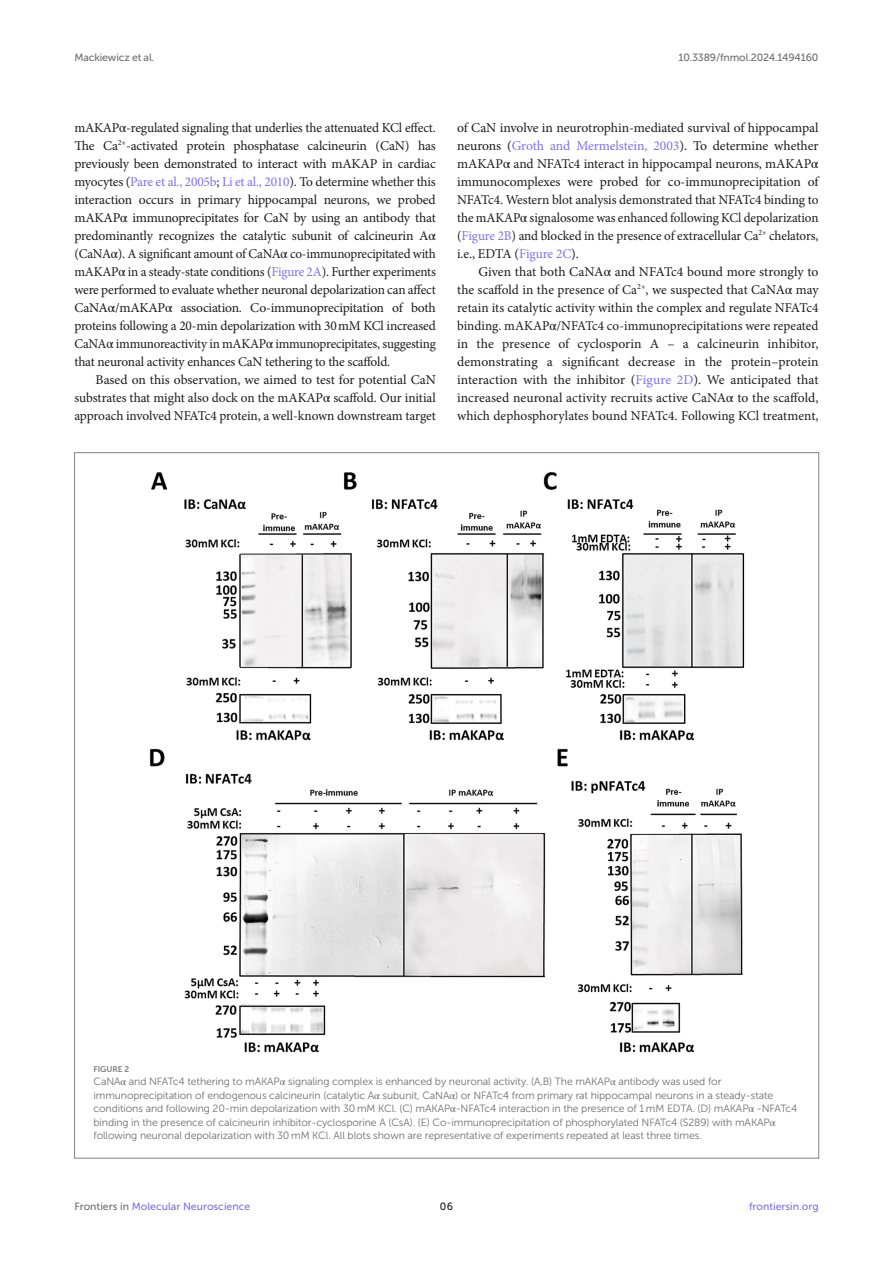
<style>
.page{position:relative;width:893px;height:1263px;background:#fff}
.page>*{position:absolute;margin:0;border:0;box-sizing:border-box;transform-origin:0 0}
.TEXT{font:13.5px/18px "Minion Pro";letter-spacing:-.01em;color:#1b1c1b;text-align:justify}
.FIG_LEG{font:10.5px/13.5px "Museo Sans 300";letter-spacing:-.01em;color:#706f70}
.t1{font:10.5px "Museo Sans 500";color:#856df0}
.t2{font:10.5px "Museo Sans 500";letter-spacing:-.015em;color:#706f70}
.t3{font:10.5px "Museo Sans 500";color:#1b1c1b}
.FIG_HD{font:8.25px "Museo Sans 700";letter-spacing:-.01em;color:#7e7f7f}
.s1{font-family:"STIX General"}
.s2{color:#856df0}
.s3{color:#706f70}
</style>
<div class="page">
<img style="left:149px;top:472px;width:595px;height:581px">
<p class="t2" style="left:74px;top:51px;width:81px">Mackiewicz et al.</p>
<p class="t2" style="left:678px;top:51px;width:142px">10.3389/fnmol.2024.1494160</p>
<p class="TEXT" style="left:74px;top:119px;width:363px">mAKAP<span class="s1">α</span>-regulated signaling that underlies the attenuated KCl effect.<br>The Ca<sup>2+</sup>-activated protein phosphatase calcineurin (CaN) has previously been demonstrated to interact with mAKAP in cardiac myocytes (<span class="s2">Pare et al., 2005b</span>; <span class="s2">Li et al., 2010</span>). To determine whether this interaction occurs in primary hippocampal neurons, we probed mAKAP<span class="s1">α</span> immunoprecipitates for CaN by using an antibody that predominantly recognizes the catalytic subunit of calcineurin A<span class="s1">α </span>(CaNA<span class="s1">α</span>). A significant amount of CaNA<span class="s1">α</span> co-immunoprecipitated with mAKAP<span class="s1">α</span> in a steady-state conditions (<span class="s2">Figure 2A</span>). Further experiments were performed to evaluate whether neuronal depolarization can affect CaNA<span class="s1">α</span>/mAKAP<span class="s1">α</span> association. Co-immunoprecipitation of both proteins following a 20-min depolarization with 30mM KCl increased CaNA<span class="s1">α</span> immunoreactivity in mAKAP<span class="s1">α</span> immunoprecipitates, suggesting that neuronal activity enhances CaN tethering to the scaffold.</p>
<p class="TEXT" style="left:74px;top:371px;width:363px;text-indent:21px">Based on this observation, we aimed to test for potential CaN substrates that might also dock on the mAKAP<span class="s1">α</span> scaffold. Our initial approach involved NFATc4 protein, a well-known downstream target</p>
<p class="TEXT" style="left:457px;top:119px;width:363px">of CaN involve in neurotrophin-mediated survival of hippocampal neurons (<span class="s2">Groth and Mermelstein, 2003</span>). To determine whether mAKAP<span class="s1">α</span> and NFATc4 interact in hippocampal neurons, mAKAP<span class="s1">α </span>immunocomplexes were probed for co-immunoprecipitation of NFATc4. Western blot analysis demonstrated that NFATc4 binding to the mAKAP<span class="s1">α</span> signalosome was enhanced following KCl depolarization (<span class="s2">Figure 2B</span>) and blocked in the presence of extracellular Ca<sup>2+</sup> chelators, i.e., EDTA (<span class="s2">Figure 2C</span>).</p>
<p class="TEXT" style="left:457px;top:263px;width:363px;text-indent:21px">Given that both CaNA<span class="s1">α</span> and NFATc4 bound more strongly to the scaffold in the presence of Ca<sup>2+</sup>, we suspected that CaNA<span class="s1">α</span> may retain its catalytic activity within the complex and regulate NFATc4 binding. mAKAP<span class="s1">α</span>/NFATc4 co-immunoprecipitations were repeated in the presence of cyclosporin A – a calcineurin inhibitor, demonstrating a significant decrease in the protein–protein interaction with the inhibitor (<span class="s2">Figure 2D</span>). We anticipated that increased neuronal activity recruits active CaNA<span class="s1">α</span> to the scaffold, which dephosphorylates bound NFATc4. Following KCl treatment,</p>
<p class="FIG_HD" style="left:94px;top:1064px;width:37px">FIGURE 2</p>
<p class="FIG_LEG" style="left:94px;top:1075px;width:705px">CaNA<span class="s1">α</span> and NFATc4 tethering to mAKAP<span class="s1">α</span> signaling complex is enhanced by neuronal activity. (A,B) The mAKAP<span class="s1">α</span> antibody was used for immunoprecipitation of endogenous calcineurin (catalytic A<span class="s1">α</span> subunit, CaNA<span class="s1">α</span>) or NFATc4 from primary rat hippocampal neurons in a steady-state conditions and following 20-min depolarization with 30 mM KCl. (C) mAKAP<span class="s1">α</span>-NFATc4 interaction in the presence of 1 mM EDTA. (D) mAKAP<span class="s1">α</span> -NFATc4 binding in the presence of calcineurin inhibitor-cyclosporine A (CsA). (E) Co-immunoprecipitation of phosphorylated NFATc4 (S289) with mAKAP<span class="s1">α </span>following neuronal depolarization with 30 mM KCl. All blots shown are representative of experiments repeated at least three times.</p>
<p class="t1" style="left:74px;top:1200px;width:177px"><span class="s3">Frontiers in</span> Molecular Neuroscience</p>
<p class="t3" style="left:440px;top:1200px;width:15px">06</p>
<p class="t1" style="left:749px;top:1200px;width:71px">frontiersin.org</p>
</div>
